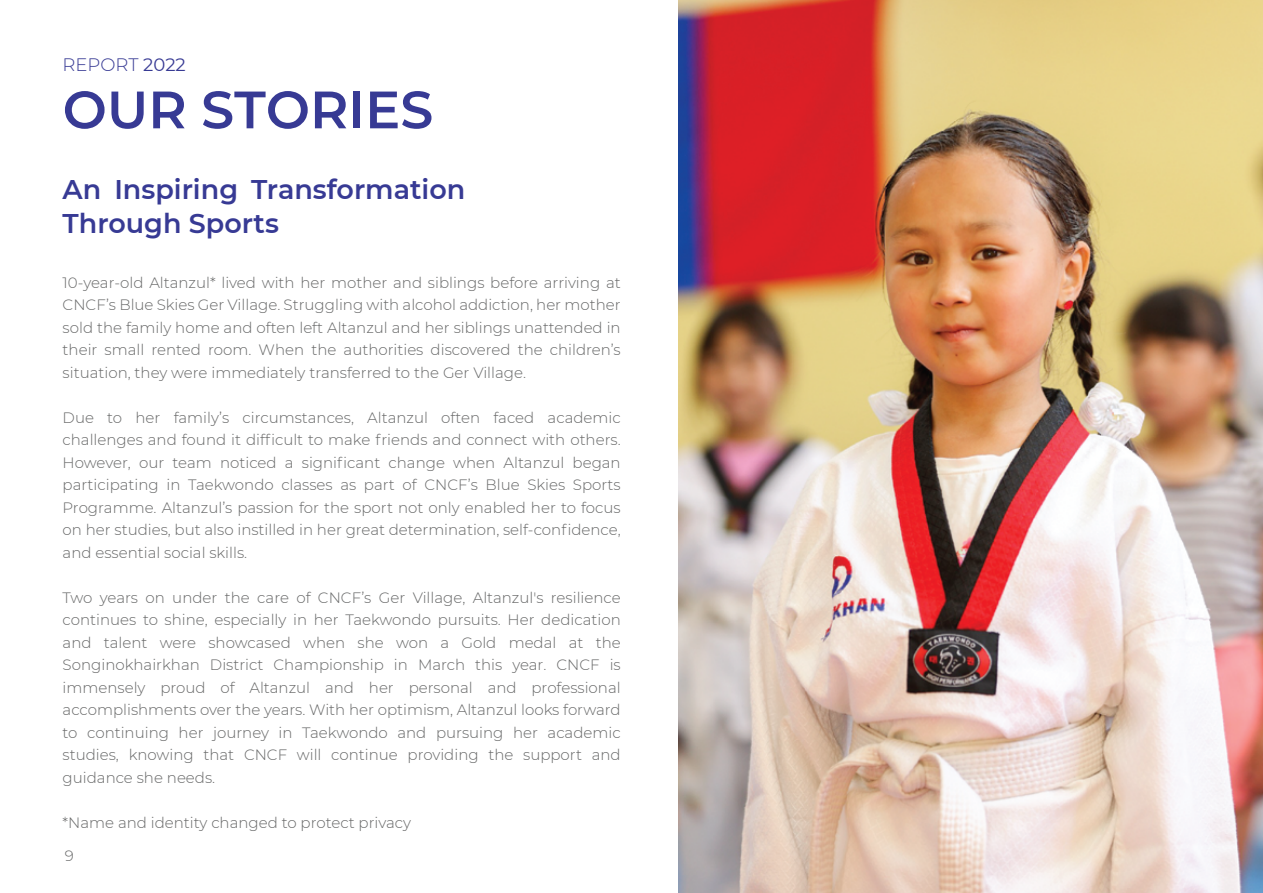
<style>
.page{position:relative;width:1263px;height:893px;background:#fff}
.page>*{position:absolute;margin:0;border:0;box-sizing:border-box;transform-origin:0 0}
.t1{font:600 52.5px "Montserrat";color:#373a94}
.t2{font:600 27px/34.5px "Montserrat";color:#373a94}
.t3{font:300 18px "Montserrat";color:#373a94}
.t4{font:300 15px/22.5px "Montserrat";color:#666767;text-align:justify}
.s1{font-weight:400}
</style>
<div class="page">
<img style="left:678px;top:0;width:585px;height:893px">
<p class="t3" style="left:63px;top:53px;width:125px">REPORT <span class="s1">2022</span></p>
<h1 class="t1" style="left:63px;top:72px;width:372px">OUR STORIES</h1>
<h2 class="t2" style="left:63px;top:170px;width:404px">An Inspiring Transformation<br>Through Sports</h2>
<p class="t4" style="left:63px;top:271px;width:560px">10-year-old Altanzul* lived with her mother and siblings before arriving at CNCF’s Blue Skies Ger Village. Struggling with alcohol addiction, her mother sold the family home and often left Altanzul and her siblings unattended in their small rented room. When the authorities discovered the children’s situation, they were immediately transferred to the Ger Village.</p>
<p class="t4" style="left:63px;top:406px;width:560px">Due to her family’s circumstances, Altanzul often faced academic challenges and found it difficult to make friends and connect with others.<br>However, our team noticed a significant change when Altanzul began participating in Taekwondo classes as part of CNCF’s Blue Skies Sports Programme. Altanzul’s passion for the sport not only enabled her to focus on her studies, but also instilled in her great determination, self-confidence, and essential social skills.</p>
<p class="t4" style="left:63px;top:586px;width:560px">Two years on under the care of CNCF’s Ger Village, Altanzul's resilience continues to shine, especially in her Taekwondo pursuits. Her dedication and talent were showcased when she won a Gold medal at the Songinokhairkhan District Championship in March this year. CNCF is immensely proud of Altanzul and her personal and professional accomplishments over the years. With her optimism, Altanzul looks forward to continuing her journey in Taekwondo and pursuing her academic studies, knowing that CNCF will continue providing the support and guidance she needs.</p>
<p class="t4" style="left:63px;top:811px;width:350px">*Name and identity changed to protect privacy</p>
<p class="t4" style="left:65px;top:844px;width:11px">9</p>
</div>
